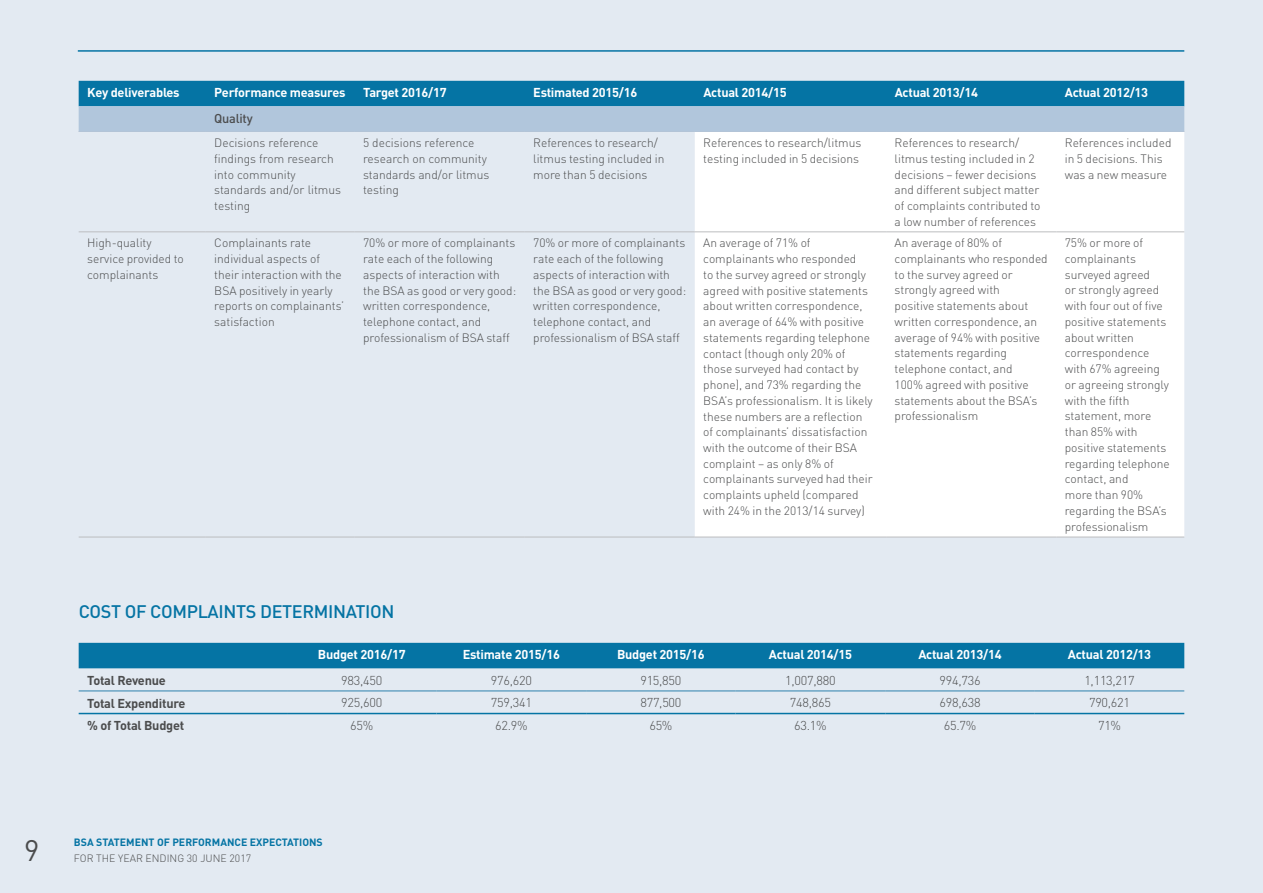
<style>
.page{position:relative;width:1263px;height:893px;background:#e3eaf2}
.page>*{position:absolute;margin:0;border:0;box-sizing:border-box;transform-origin:0 0}
.t1{font:29.4px "DIN";color:#4b4c4d}
.t2{font:500 18px "DIN";letter-spacing:-.02em;color:#0574a4}
.t3{font:700 12.75px "DIN";letter-spacing:-.02em;color:#fff}
.t4{font:300 12.75px "DIN";letter-spacing:-.02em;color:#4b4c4d}
.t5{font:700 12.75px "DIN";letter-spacing:-.02em;color:#4b4c4d}
.t6{font:500 12.75px "DIN";letter-spacing:-.02em;color:#4b4c4d}
.t7{font:300 12px/15.8px "DIN";color:#4b4c4d}
.t8{font:700 10.5px "DIN";color:#0574a4}
.t9{font:300 10.5px "DIN";color:#4b4c4d}
</style>
<div class="page">
<hr style="left:78px;top:50px;width:1106px;height:2px;background:#0574a4">
<div style="left:695px;top:132px;width:489px;height:405px;background:#fff"></div>
<hr style="left:79px;top:231px;width:127px;height:1px;background:#bcbdc0">
<hr style="left:206px;top:231px;width:149px;height:1px;background:#bcbdc0">
<hr style="left:355px;top:231px;width:170px;height:1px;background:#bcbdc0">
<hr style="left:525px;top:231px;width:170px;height:1px;background:#bcbdc0">
<hr style="left:695px;top:231px;width:191px;height:1px;background:#bcbdc0">
<hr style="left:79px;top:537px;width:127px;height:1px;background:#bcbdc0">
<hr style="left:206px;top:537px;width:149px;height:1px;background:#bcbdc0">
<hr style="left:355px;top:537px;width:170px;height:1px;background:#bcbdc0">
<hr style="left:525px;top:537px;width:170px;height:1px;background:#bcbdc0">
<hr style="left:886px;top:231px;width:170px;height:1px;background:#bcbdc0">
<hr style="left:1056px;top:231px;width:128px;height:1px;background:#bcbdc0">
<hr style="left:695px;top:537px;width:191px;height:1px;background:#bcbdc0">
<hr style="left:886px;top:537px;width:170px;height:1px;background:#bcbdc0">
<hr style="left:1056px;top:537px;width:128px;height:1px;background:#bcbdc0">
<div style="left:79px;top:643px;width:1105px;height:25px;background:#0574a4"></div>
<hr style="left:79px;top:713px;width:208px;height:1px;background:#0574a4">
<hr style="left:287px;top:713px;width:150px;height:1px;background:#0574a4">
<hr style="left:437px;top:713px;width:149px;height:1px;background:#0574a4">
<hr style="left:586px;top:713px;width:150px;height:1px;background:#0574a4">
<hr style="left:736px;top:713px;width:149px;height:1px;background:#0574a4">
<hr style="left:885px;top:713px;width:150px;height:1px;background:#0574a4">
<hr style="left:1035px;top:713px;width:149px;height:1px;background:#0574a4">
<hr style="left:79px;top:691px;width:208px;height:1px;background:#2e82ad">
<hr style="left:287px;top:691px;width:150px;height:1px;background:#2e82ad">
<hr style="left:437px;top:691px;width:149px;height:1px;background:#2e82ad">
<hr style="left:586px;top:691px;width:150px;height:1px;background:#2e82ad">
<hr style="left:736px;top:691px;width:149px;height:1px;background:#2e82ad">
<hr style="left:885px;top:691px;width:150px;height:1px;background:#2e82ad">
<hr style="left:1035px;top:691px;width:149px;height:1px;background:#2e82ad">
<svg style="left:79px;top:81px;width:1105px;height:51px;background:#5c9dc0"></svg>
<p class="t3" style="left:87px;top:84px;width:94px">Key deliverables</p>
<p class="t3" style="left:214px;top:84px;width:133px">Performance measures</p>
<p class="t3" style="left:363px;top:84px;width:85px">Target 2016/17</p>
<p class="t3" style="left:533px;top:84px;width:106px">Estimated 2015/16</p>
<p class="t3" style="left:703px;top:84px;width:85px">Actual 2014/15</p>
<p class="t3" style="left:895px;top:84px;width:85px">Actual 2013/14</p>
<p class="t3" style="left:1065px;top:84px;width:85px">Actual 2012/13</p>
<p class="t6" style="left:214px;top:110px;width:40px">Quality</p>
<p class="t7" style="left:214px;top:135px;width:128px">Decisions reference findings from research into community standards and/or litmus testing</p>
<p class="t7" style="left:363px;top:135px;width:128px">5 decisions reference research on community standards and/or litmus testing</p>
<p class="t7" style="left:533px;top:135px;width:133px">References to research/ litmus testing included in more than 5 decisions</p>
<p class="t7" style="left:703px;top:135px;width:160px">References to research/litmus testing included in 5 decisions</p>
<p class="t7" style="left:895px;top:135px;width:147px">References to research/ litmus testing included in 2 decisions – fewer decisions and different subject matter of complaints contributed to a low number of references</p>
<p class="t7" style="left:1065px;top:135px;width:108px">References included in 5 decisions. This was a new measure</p>
<p class="t7" style="left:87px;top:235px;width:98px">High-quality service provided to complainants</p>
<p class="t7" style="left:214px;top:235px;width:131px">Complainants rate individual aspects of their interaction with the<br>BSA positively in yearly reports on complainants’ satisfaction</p>
<p class="t7" style="left:363px;top:235px;width:155px">70% or more of complainants rate each of the following aspects of interaction with the BSA as good or very good: written correspondence, telephone contact, and professionalism of BSA staff</p>
<p class="t7" style="left:533px;top:235px;width:154px">70% or more of complainants rate each of the following aspects of interaction with the BSA as good or very good: written correspondence, telephone contact, and professionalism of BSA staff</p>
<p class="t7" style="left:703px;top:235px;width:171px">An average of 71% of complainants who responded<br>to the survey agreed or strongly agreed with positive statements about written correspondence, an average of 64% with positive statements regarding telephone contact (though only 20% of those surveyed had contact by phone), and 73% regarding the<br>BSA’s professionalism. It is likely these numbers are a reflection of complainants’ dissatisfaction with the outcome of their BSA complaint – as only 8% of complainants surveyed had their complaints upheld (compared with 24% in the 2013/14 survey)</p>
<p class="t7" style="left:895px;top:235px;width:155px">An average of 80% of complainants who responded to the survey agreed or strongly agreed with<br>positive statements about written correspondence, an average of 94% with positive statements regarding telephone contact, and<br>100% agreed with positive statements about the BSA’s professionalism</p>
<p class="t7" style="left:1065px;top:235px;width:107px">75% or more of complainants surveyed agreed<br>or strongly agreed with four out of five positive statements about written correspondence with 67% agreeing or agreeing strongly with the fifth statement, more than 85% with positive statements regarding telephone contact, and<br>more than 90% regarding the BSA’s professionalism</p>
<h2 class="t2" style="left:79px;top:600px;width:317px">COST OF COMPLAINTS DETERMINATION</h2>
<p class="t3" style="left:318px;top:646px;width:89px">Budget 2016/17</p>
<p class="t3" style="left:463px;top:646px;width:99px">Estimate 2015/16</p>
<p class="t3" style="left:617px;top:646px;width:89px">Budget 2015/16</p>
<p class="t3" style="left:769px;top:646px;width:85px">Actual 2014/15</p>
<p class="t3" style="left:918px;top:646px;width:85px">Actual 2013/14</p>
<p class="t3" style="left:1068px;top:646px;width:85px">Actual 2012/13</p>
<p class="t5" style="left:87px;top:672px;width:80px">Total Revenue</p>
<p class="t4" style="left:341px;top:672px;width:43px">983,450</p>
<p class="t4" style="left:491px;top:672px;width:43px">976,620</p>
<p class="t4" style="left:640px;top:672px;width:43px">915,850</p>
<p class="t4" style="left:785px;top:672px;width:52px">1,007,880</p>
<p class="t4" style="left:939px;top:672px;width:43px">994,736</p>
<p class="t4" style="left:1084px;top:672px;width:52px">1,113,217</p>
<p class="t5" style="left:87px;top:695px;width:100px">Total Expenditure</p>
<p class="t4" style="left:341px;top:695px;width:43px">925,600</p>
<p class="t4" style="left:491px;top:695px;width:43px">759,341</p>
<p class="t4" style="left:640px;top:695px;width:43px">877,500</p>
<p class="t4" style="left:790px;top:695px;width:43px">748,865</p>
<p class="t4" style="left:939px;top:695px;width:43px">698,638</p>
<p class="t4" style="left:1089px;top:695px;width:43px">790,621</p>
<p class="t5" style="left:87px;top:717px;width:99px">% of Total Budget</p>
<p class="t4" style="left:350px;top:717px;width:25px">65%</p>
<p class="t4" style="left:495px;top:717px;width:34px">62.9%</p>
<p class="t4" style="left:649px;top:717px;width:25px">65%</p>
<p class="t4" style="left:794px;top:717px;width:34px">63.1%</p>
<p class="t4" style="left:944px;top:717px;width:34px">65.7%</p>
<p class="t4" style="left:1098px;top:717px;width:25px">71%</p>
<h1 class="t1" style="left:24px;top:832px;width:17px">9</h1>
<p class="t8" style="left:74px;top:835px;width:250px">BSA STATEMENT OF PERFORMANCE EXPECTATIONS</p>
<p class="t9" style="left:74px;top:852px;width:179px">FOR THE YEAR ENDING 30 JUNE 2017</p>
</div>
